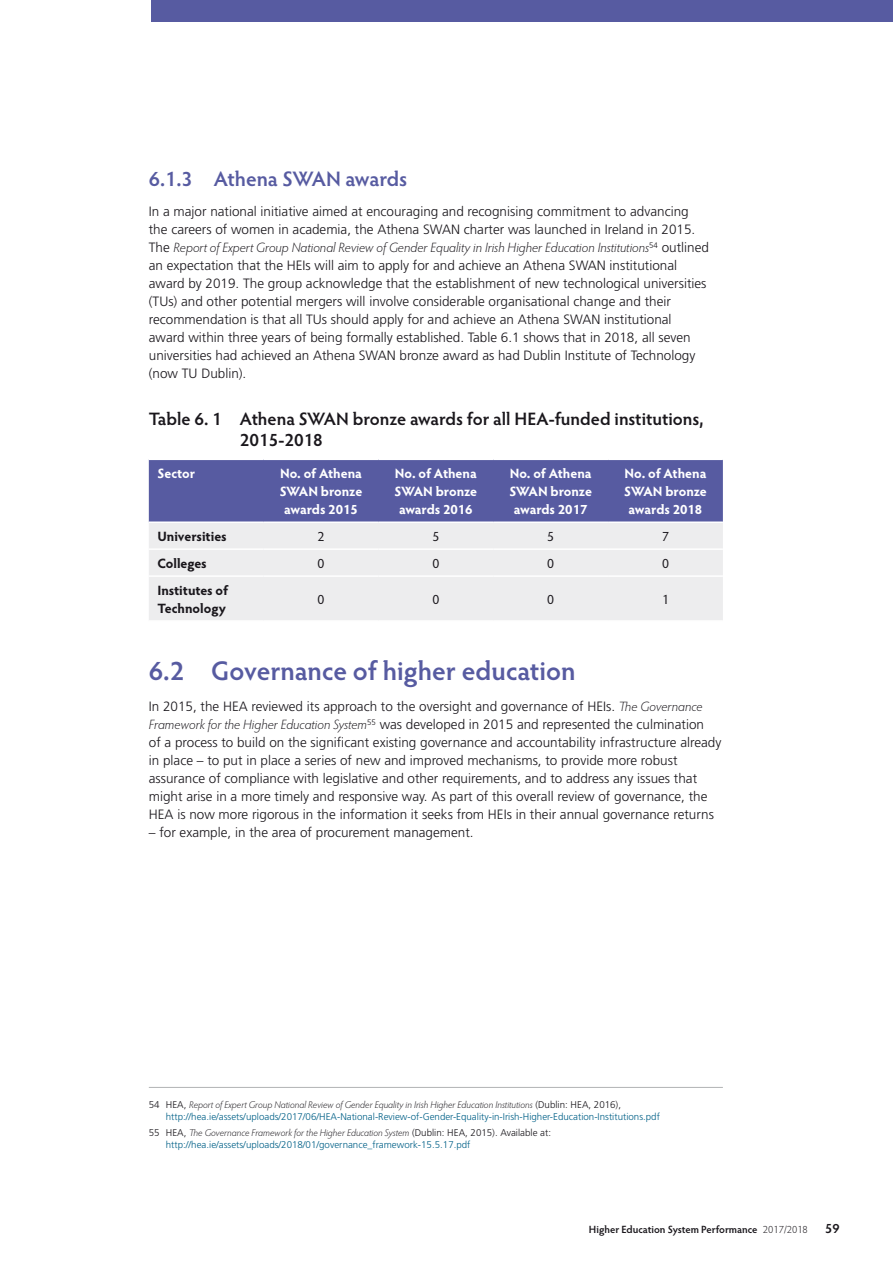
<style>
.page{position:relative;width:893px;height:1263px;background:#fff}
.page>*{position:absolute;margin:0;border:0;box-sizing:border-box;transform-origin:0 0}
.t1{font:600 27px "Hypatia Sans Pro";color:#575ba1}
.t2{font:600 21px "Hypatia Sans Pro";letter-spacing:-.005em;color:#575ba1}
.FIGURES{font:600 18px/21px "Hypatia Sans Pro";color:#1a171c}
.Body_0-0___3{font:300 13.5px/18px "Frutiger LT Std";color:#1a171c}
.TAble_HEad{font:700 13.5px/18px "Hypatia Sans Pro";letter-spacing:-.005em;color:#fff;text-align:center}
.Table_Body{font:700 13.5px/18px "Hypatia Sans Pro";letter-spacing:-.005em;color:#1a171c}
.Table_Body-2{font:13.5px "Hypatia Sans Pro";color:#1a171c}
.t3{font:600 13.5px "Hypatia Sans Pro";color:#1a171c}
.t4{font:600 10.5px "Hypatia Sans Pro";color:#1a171c}
.Footnote{font:300 9.75px/12px "Frutiger LT Std";color:#006087}
.s1{font-family:"Hypatia Sans Pro";font-style:italic}
.s2{color:#1a171c}
.s3{font-family:"Hypatia Sans Pro";font-style:italic;color:#1a171c}
.s4{font-weight:300}
</style>
<div class="page">
<div style="left:151px;top:0;width:742px;height:21px;background:#575ba1"></div>
<div style="left:149px;top:460px;width:574px;height:61px;background:#575ba1"></div>
<div style="left:149px;top:523px;width:574px;height:97px;background:#ededee"></div>
<hr style="left:149px;top:548px;width:115px;height:2px;background:#fff">
<hr style="left:264px;top:548px;width:114px;height:2px;background:#fff">
<hr style="left:378px;top:548px;width:115px;height:2px;background:#fff">
<hr style="left:493px;top:548px;width:115px;height:2px;background:#fff">
<hr style="left:608px;top:548px;width:115px;height:2px;background:#fff">
<hr style="left:149px;top:575px;width:115px;height:2px;background:#fff">
<hr style="left:264px;top:575px;width:114px;height:2px;background:#fff">
<hr style="left:378px;top:575px;width:115px;height:2px;background:#fff">
<hr style="left:493px;top:575px;width:115px;height:2px;background:#fff">
<hr style="left:608px;top:575px;width:115px;height:2px;background:#fff">
<hr style="left:149px;top:1087px;width:574px;height:1px;background:#b1b3b4">
<h3 class="t2" style="left:149px;top:164px;width:260px">6.1.3 Athena SWAN awards</h3>
<p class="Body_0-0___3" style="left:149px;top:203px;width:562px">In a major national initiative aimed at encouraging and recognising commitment to advancing the careers of women in academia, the Athena SWAN charter was launched in Ireland in 2015.<br>The <span class="s1">Report of Expert Group National Review of Gender Equality in Irish Higher Education Institutions</span><sup>54</sup> outlined an expectation that the HEIs will aim to apply for and achieve an Athena SWAN institutional award by 2019. The group acknowledge that the establishment of new technological universities (TUs) and other potential mergers will involve considerable organisational change and their recommendation is that all TUs should apply for and achieve an Athena SWAN institutional award within three years of being formally established. Table 6.1 shows that in 2018, all seven universities had achieved an Athena SWAN bronze award as had Dublin Institute of Technology (now TU Dublin).</p>
<p class="FIGURES" style="left:240px;top:407px;width:465px;text-indent:-91px">Table 6. 1 Athena SWAN bronze awards for all HEA-funded institutions,<br>2015-2018</p>
<p class="TAble_HEad" style="left:157px;top:463px;width:39px">Sector</p>
<p class="TAble_HEad" style="left:280px;top:463px;width:84px">No. of Athena<br>SWAN bronze awards 2015</p>
<p class="TAble_HEad" style="left:394px;top:463px;width:84px">No. of Athena<br>SWAN bronze awards 2016</p>
<p class="TAble_HEad" style="left:509px;top:463px;width:84px">No. of Athena<br>SWAN bronze awards 2017</p>
<p class="TAble_HEad" style="left:624px;top:463px;width:84px">No. of Athena<br>SWAN bronze awards 2018</p>
<p class="Table_Body" style="left:157px;top:526px;width:71px">Universities</p>
<p class="Table_Body-2" style="left:318px;top:527px;width:8px">2</p>
<p class="Table_Body-2" style="left:432px;top:527px;width:8px">5</p>
<p class="Table_Body-2" style="left:547px;top:527px;width:8px">5</p>
<p class="Table_Body-2" style="left:662px;top:527px;width:8px">7</p>
<p class="Table_Body" style="left:157px;top:553px;width:51px">Colleges</p>
<p class="Table_Body-2" style="left:318px;top:554px;width:8px">0</p>
<p class="Table_Body-2" style="left:432px;top:554px;width:8px">0</p>
<p class="Table_Body-2" style="left:547px;top:554px;width:8px">0</p>
<p class="Table_Body-2" style="left:662px;top:554px;width:8px">0</p>
<p class="Table_Body" style="left:157px;top:580px;width:72px">Institutes of<br>Technology</p>
<p class="Table_Body-2" style="left:318px;top:590px;width:8px">0</p>
<p class="Table_Body-2" style="left:432px;top:590px;width:8px">0</p>
<p class="Table_Body-2" style="left:547px;top:590px;width:8px">0</p>
<p class="Table_Body-2" style="left:662px;top:590px;width:8px">1</p>
<h2 class="t1" style="left:149px;top:652px;width:428px">6.2 Governance of higher education</h2>
<p class="Body_0-0___3" style="left:149px;top:697px;width:574px">In 2015, the HEA reviewed its approach to the oversight and governance of HEIs. <span class="s1">The Governance Framework for the Higher Education System</span><sup>55</sup> was developed in 2015 and represented the culmination<br>of a process to build on the significant existing governance and accountability infrastructure already in place – to put in place a series of new and improved mechanisms, to provide more robust assurance of compliance with legislative and other requirements, and to address any issues that might arise in a more timely and responsive way. As part of this overall review of governance, the HEA is now more rigorous in the information it seeks from HEIs in their annual governance returns</p>
<p class="Body_0-0___3" style="left:149px;top:823px;width:326px">– for example, in the area of procurement management.</p>
<p class="Footnote" style="left:166px;top:1099px;width:496px;text-indent:-17px"><span class="s2">54 HEA,</span> <span class="s3">Report of Expert Group National Review of Gender Equality in Irish Higher Education Institutions</span> <span class="s2">(Dublin: HEA, 2016), </span>http://hea.ie/assets/uploads/2017/06/HEA-National-Review-of-Gender-Equality-in-Irish-Higher-Education-Institutions.pdf</p>
<p class="Footnote" style="left:166px;top:1127px;width:387px;text-indent:-17px"><span class="s2">55 HEA,</span> <span class="s3">The Governance Framework for the Higher Education System</span> <span class="s2">(Dublin: HEA, 2015). Available at: </span>http://hea.ie/assets/uploads/2018/01/governance_framework-15.5.17.pdf</p>
<p class="t4" style="left:589px;top:1222px;width:221px">Higher Education System Performance <span class="s4">2017/2018</span></p>
<p class="t3" style="left:825px;top:1219px;width:16px">59</p>
</div>
